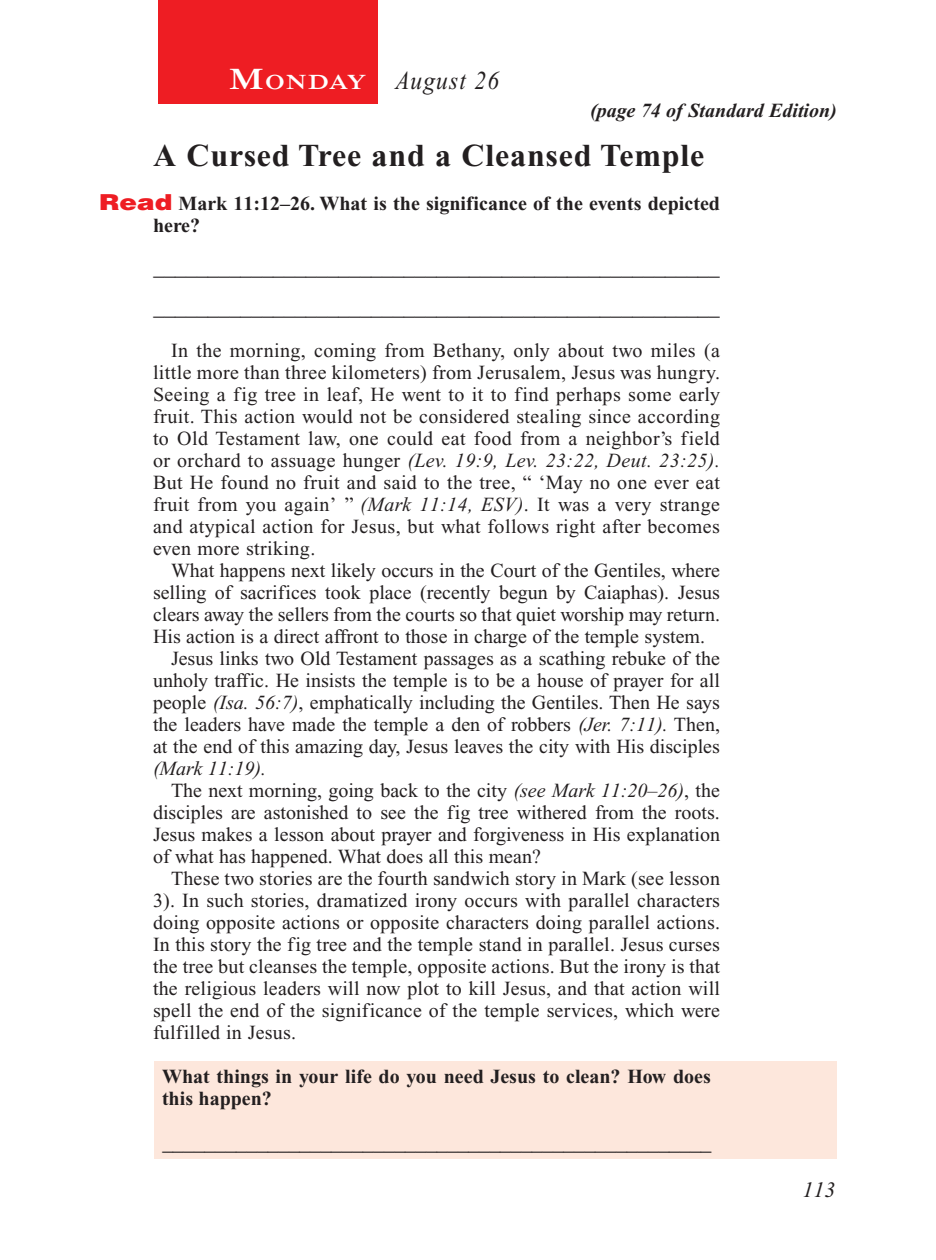
<style>
.page{position:relative;width:936px;height:1260px;background:#fff}
.page>*{position:absolute;margin:0;border:0;box-sizing:border-box;transform-origin:0 0}
.Head{font:700 32px "Times New Roman PS Std";letter-spacing:.025em;color:#231f20}
.Lesson_Dates{font:italic 26px "Times New Roman PS Std";letter-spacing:.05em;color:#231f20;scale:.9 1}
.Blank_Lines{font:22px "Times New Roman PS Std";color:#231f20}
.Blank_Lines_In_Scree{font:22px "Times New Roman PS Std";color:#231f20;scale:.96 1}
.PageNumbers{font:italic 22px "Times New Roman PS Std";color:#231f20}
.Daily_Header{font:600 21px "Times NRMT Std";letter-spacing:.045em;color:#fff;scale:1.1 1}
.Body{font:20px/22px "Times New Roman PS Std";color:#231f20;text-align:justify}
.Question_NO_SB{font:700 20px/22px "Times New Roman PS Std";color:#231f20}
.x-screened_box-text{font:700 20px/22px "Times New Roman PS Std";color:#231f20}
.Page_from_SE{font:italic 700 20px "Times New Roman PS Std";color:#231f20}
.s1{font-size:30px}
.s2{font-family:"Helvetica LT Std";font-weight:900;font-size:22px;color:#ee1d23}
.s3{font-style:italic}
</style>
<div class="page">
<div style="left:158px;top:0;width:220px;height:103px;background:#ee1d23"></div>
<div style="left:155px;top:1061px;width:682px;height:98px;background:#fde7dc"></div>
<p class="Daily_Header" style="left:229px;top:70px;width:127px"><span class="s1">M</span>ONDAY</p>
<p class="Lesson_Dates" style="left:396px;top:66px;width:117px">August 26</p>
<p class="Page_from_SE" style="left:590px;top:100px;width:248px">(page 74 of Standard Edition)</p>
<p class="Head" style="left:153px;top:138px;width:553px">A Cursed Tree and a Cleansed Temple</p>
<p class="Question_NO_SB" style="left:153px;top:193px;width:569px;text-indent:-54px"><span class="s2">Read</span> Mark 11:12–26. What is the significance of the events depicted here?</p>
<p class="Blank_Lines" style="left:153px;top:256px;width:568px">____________________________________________________</p>
<p class="Blank_Lines" style="left:153px;top:296px;width:568px">____________________________________________________</p>
<p class="Body" style="left:153px;top:340px;width:569px;text-indent:18px">In the morning, coming from Bethany, only about two miles (a little more than three kilometers) from Jerusalem, Jesus was hungry.<br>Seeing a fig tree in leaf, He went to it to find perhaps some early fruit. This action would not be considered stealing since according to Old Testament law, one could eat food from a neighbor’s field or orchard to assuage hunger <span class="s3">(Lev. 19:9, Lev. 23:22, Deut. 23:25).<br></span>But He found no fruit and said to the tree, “ ‘May no one ever eat fruit from you again’ ” <span class="s3">(Mark 11:14, ESV)</span>. It was a very strange and atypical action for Jesus, but what follows right after becomes even more striking.</p>
<p class="Body" style="left:153px;top:560px;width:569px;text-indent:18px">What happens next likely occurs in the Court of the Gentiles, where selling of sacrifices took place (recently begun by Caiaphas). Jesus clears away the sellers from the courts so that quiet worship may return.<br>His action is a direct affront to those in charge of the temple system.</p>
<p class="Body" style="left:153px;top:648px;width:569px;text-indent:18px">Jesus links two Old Testament passages as a scathing rebuke of the unholy traffic. He insists the temple is to be a house of prayer for all people <span class="s3">(Isa. 56:7)</span>, emphatically including the Gentiles. Then He says the leaders have made the temple a den of robbers <span class="s3">(Jer. 7:11).</span> Then, at the end of this amazing day, Jesus leaves the city with His disciples <span class="s3">(Mark 11:19).</span></p>
<p class="Body" style="left:153px;top:780px;width:569px;text-indent:18px">The next morning, going back to the city <span class="s3">(see Mark 11:20–26)</span>, the disciples are astonished to see the fig tree withered from the roots.<br>Jesus makes a lesson about prayer and forgiveness in His explanation of what has happened. What does all this mean?</p>
<p class="Body" style="left:153px;top:868px;width:569px;text-indent:18px">These two stories are the fourth sandwich story in Mark (see lesson 3). In such stories, dramatized irony occurs with parallel characters doing opposite actions or opposite characters doing parallel actions.<br>In this story the fig tree and the temple stand in parallel. Jesus curses the tree but cleanses the temple, opposite actions. But the irony is that the religious leaders will now plot to kill Jesus, and that action will spell the end of the significance of the temple services, which were fulfilled in Jesus.</p>
<p class="x-screened_box-text" style="left:162px;top:1066px;width:550px">What things in your life do you need Jesus to clean? How does this happen?</p>
<p class="Blank_Lines_In_Scree" style="left:162px;top:1131px;width:574px">____________________________________________________</p>
<p class="PageNumbers" style="left:802px;top:1178px;width:34px">113</p>
</div>
